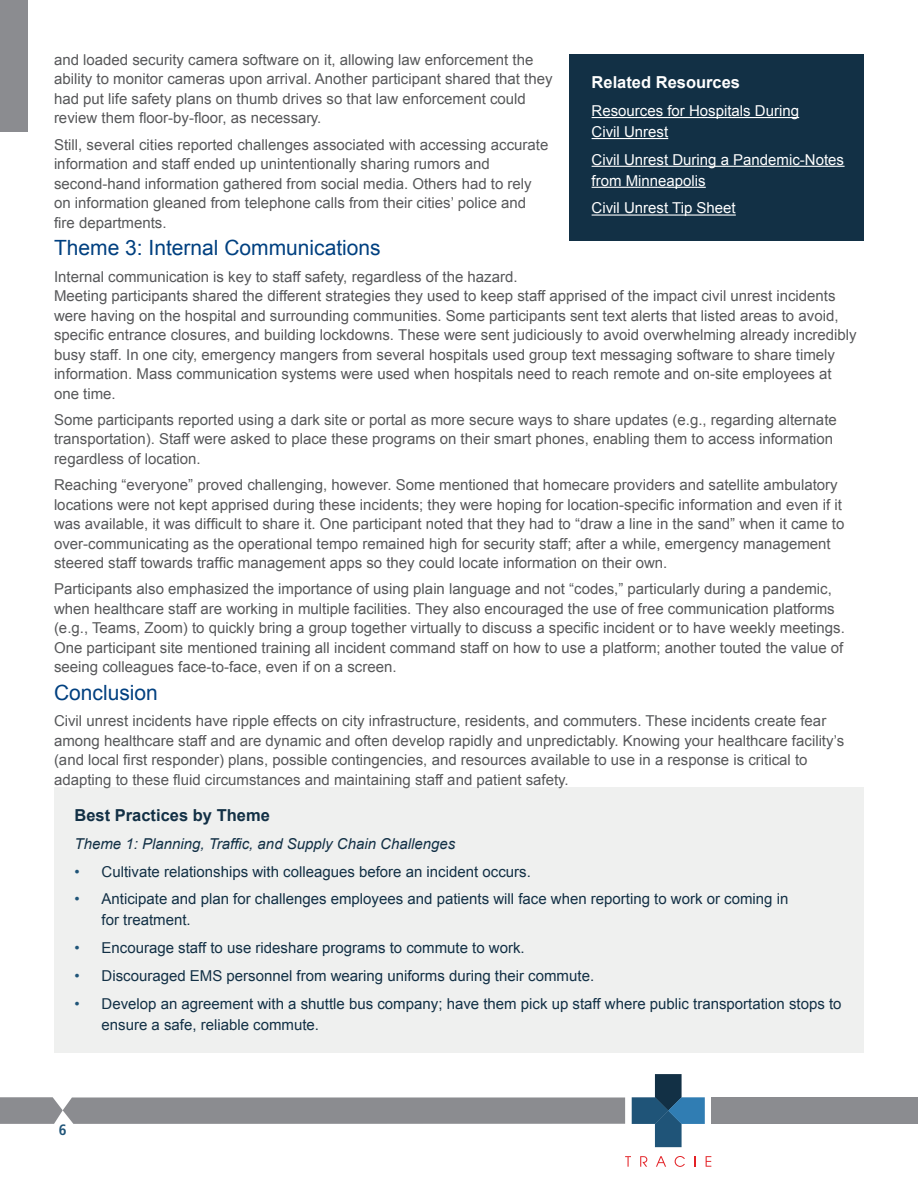
<style>
.page{position:relative;width:918px;height:1188px;background:#fff}
.page>*{position:absolute;margin:0;border:0;box-sizing:border-box;transform-origin:0 0}
.t1{font:21px "Arial";color:#004080}
.t2{font:700 16.5px "Arial";color:#123045}
.t3{font:700 16.5px "Arial";color:#fff}
.t4{font:15px/19.5px "Arial";color:#57585a}
.t5{font:15px/21px "Arial";color:#123045}
.t6{font:15px/21px "Arial";color:#fff}
.t7{font:italic 15px "Arial";color:#123045}
.t8{font:700 condensed 15px "Frutiger";color:#1f5478}
.s1{color:#1f5478}
</style>
<div class="page">
<svg style="left:632px;top:1074px;width:73px;height:73px"></svg>
<svg style="left:625px;top:1156px;width:6px;height:11px"></svg>
<svg style="left:640px;top:1156px;width:7px;height:11px"></svg>
<svg style="left:656px;top:1156px;width:10px;height:11px"></svg>
<svg style="left:675px;top:1156px;width:10px;height:11px"></svg>
<svg style="left:706px;top:1156px;width:5px;height:11px"></svg>
<div style="left:0;top:0;width:28px;height:131px;background:#8b8c90"></div>
<svg style="left:0;top:1097px;width:625px;height:27px;background:#8f9094"></svg>
<div style="left:711px;top:1097px;width:207px;height:27px;background:#8b8c90"></div>
<div style="left:569px;top:54px;width:295px;height:187px;background:#123045"></div>
<div style="left:54px;top:788px;width:810px;height:265px;background:#eff0ef"></div>
<hr style="left:592px;top:215px;width:144px;height:1px;background:#fff">
<hr style="left:592px;top:187px;width:114px;height:1px;background:#fff">
<hr style="left:592px;top:166px;width:253px;height:1px;background:#fff">
<hr style="left:592px;top:138px;width:76px;height:1px;background:#fff">
<hr style="left:592px;top:117px;width:207px;height:1px;background:#fff">
<p class="t4" style="left:54px;top:50px;width:481px">and loaded security camera software on it, allowing law enforcement the</p>
<p class="t4" style="left:54px;top:70px;width:500px">ability to monitor cameras upon arrival. Another participant shared that they</p>
<p class="t3" style="left:592px;top:72px;width:150px">Related Resources</p>
<p class="t6" style="left:592px;top:100px;width:209px">Resources for Hospitals During<br>Civil Unrest</p>
<p class="t6" style="left:592px;top:149px;width:254px">Civil Unrest During a Pandemic-Notes from Minneapolis</p>
<p class="t6" style="left:592px;top:198px;width:146px">Civil Unrest Tip Sheet</p>
<p class="t4" style="left:54px;top:89px;width:473px">had put life safety plans on thumb drives so that law enforcement could</p>
<p class="t4" style="left:54px;top:109px;width:269px">review them floor-by-floor, as necessary.</p>
<p class="t4" style="left:54px;top:135px;width:496px">Still, several cities reported challenges associated with accessing accurate</p>
<p class="t4" style="left:54px;top:154px;width:479px">information and staff ended up unintentionally sharing rumors and second-hand information gathered from social media. Others had to rely</p>
<p class="t4" style="left:54px;top:193px;width:474px">on information gleaned from telephone calls from their cities’ police and</p>
<p class="t4" style="left:54px;top:213px;width:114px">fire departments.</p>
<p class="t1" style="left:54px;top:234px;width:328px">Theme 3: Internal Communications</p>
<p class="t4" style="left:54px;top:267px;width:786px">Internal communication is key to staff safety, regardless of the hazard.<br>Meeting participants shared the different strategies they used to keep staff apprised of the impact civil unrest incidents were having on the hospital and surrounding communities. Some participants sent text alerts that listed areas to avoid,</p>
<p class="t4" style="left:54px;top:325px;width:804px">specific entrance closures, and building lockdowns. These were sent judiciously to avoid overwhelming already incredibly busy staff. In one city, emergency mangers from several hospitals used group text messaging software to share timely</p>
<p class="t4" style="left:54px;top:364px;width:779px">information. Mass communication systems were used when hospitals need to reach remote and on-site employees at one time.</p>
<p class="t4" style="left:54px;top:410px;width:784px">Some participants reported using a dark site or portal as more secure ways to share updates (e.g., regarding alternate</p>
<p class="t4" style="left:54px;top:430px;width:781px">transportation). Staff were asked to place these programs on their smart phones, enabling them to access information</p>
<p class="t4" style="left:54px;top:449px;width:148px">regardless of location.</p>
<p class="t4" style="left:54px;top:475px;width:792px">Reaching “everyone” proved challenging, however. Some mentioned that homecare providers and satellite ambulatory locations were not kept apprised during these incidents; they were hoping for location-specific information and even if it was available, it was difficult to share it. One participant noted that they had to “draw a line in the sand” when it came to</p>
<p class="t4" style="left:54px;top:534px;width:778px">over-communicating as the operational tempo remained high for security staff; after a while, emergency management</p>
<p class="t4" style="left:54px;top:553px;width:615px">steered staff towards traffic management apps so they could locate information on their own.</p>
<p class="t4" style="left:54px;top:580px;width:782px">Participants also emphasized the importance of using plain language and not “codes,” particularly during a pandemic, when healthcare staff are working in multiple facilities. They also encouraged the use of free communication platforms</p>
<p class="t4" style="left:54px;top:619px;width:792px">(e.g., Teams, Zoom) to quickly bring a group together virtually to discuss a specific incident or to have weekly meetings.</p>
<p class="t4" style="left:54px;top:638px;width:791px">One participant site mentioned training all incident command staff on how to use a platform; another touted the value of seeing colleagues face-to-face, even if on a screen.</p>
<h3 class="t1" style="left:54px;top:679px;width:105px">Conclusion</h3>
<p class="t4" style="left:54px;top:712px;width:774px">Civil unrest incidents have ripple effects on city infrastructure, residents, and commuters. These incidents create fear</p>
<p class="t4" style="left:54px;top:731px;width:792px">among healthcare staff and are dynamic and often develop rapidly and unpredictably. Knowing your healthcare facility’s (and local first responder) plans, possible contingencies, and resources available to use in a response is critical to adapting to these fluid circumstances and maintaining staff and patient safety.</p>
<h4 class="t2" style="left:75px;top:804px;width:197px">Best Practices by Theme</h4>
<p class="t7" style="left:75px;top:834px;width:382px">Theme 1: Planning, Traffic, and Supply Chain Challenges</p>
<p class="t5" style="left:75px;top:861px;width:458px"><span class="s1">•</span> Cultivate relationships with colleagues before an incident occurs.</p>
<p class="t5" style="left:102px;top:889px;width:688px;text-indent:-27px"><span class="s1">•</span> Anticipate and plan for challenges employees and patients will face when reporting to work or coming in for treatment.</p>
<p class="t5" style="left:75px;top:938px;width:452px"><span class="s1">•</span> Encourage staff to use rideshare programs to commute to work.</p>
<p class="t5" style="left:75px;top:965px;width:521px"><span class="s1">•</span> Discouraged EMS personnel from wearing uniforms during their commute.</p>
<p class="t5" style="left:102px;top:993px;width:742px;text-indent:-27px"><span class="s1">•</span> Develop an agreement with a shuttle bus company; have them pick up staff where public transportation stops to ensure a safe, reliable commute.</p>
<p class="t8" style="left:59px;top:1121px;width:9px">6</p>
</div>
